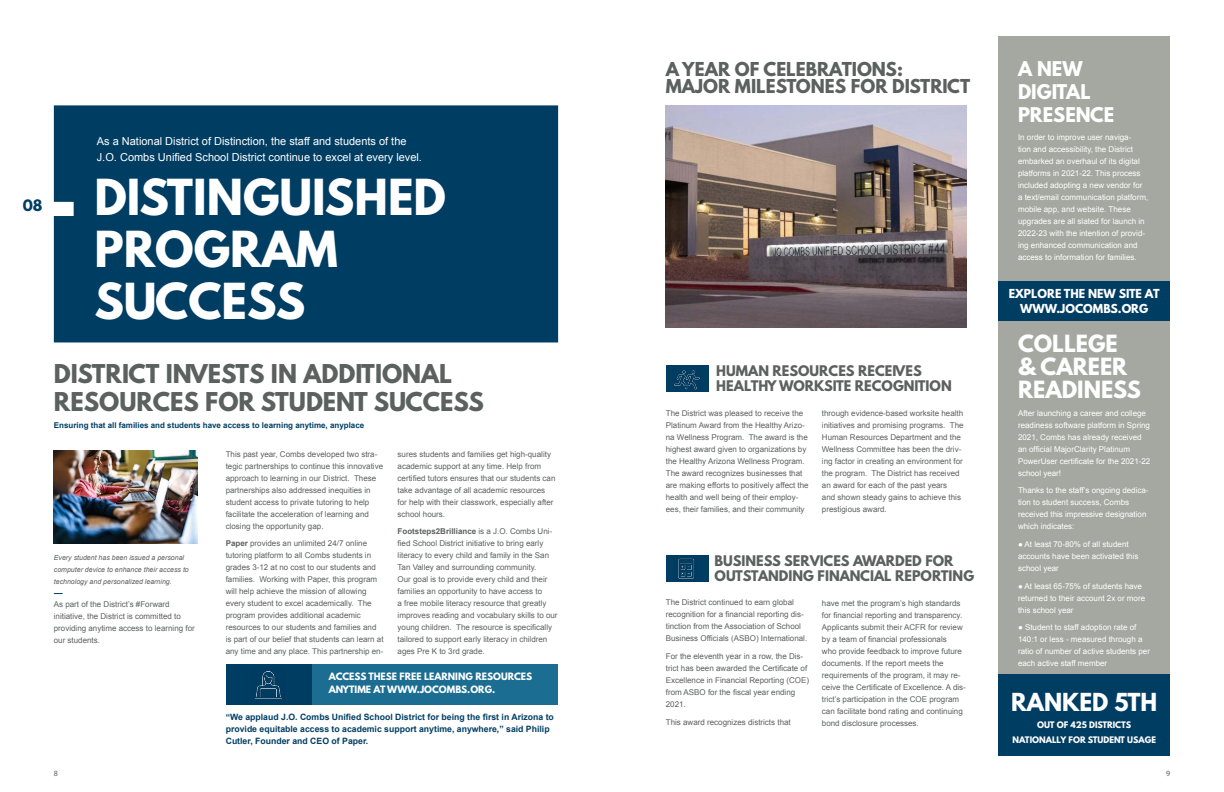
<style>
.page{position:relative;width:1224px;height:792px;background:#fff}
.page>*{position:absolute;margin:0;border:0;box-sizing:border-box;transform-origin:0 0}
.t1{font:700 44px/52px "League Spartan";color:#fff}
.t2{font:700 23px/28px "League Spartan";color:#5b615f}
.t3{font:700 22px "League Spartan";color:#fff}
.t4{font:700 21px/23px "League Spartan";color:#fff}
.t5{font:700 18px/23px "League Spartan";color:#fff}
.t6{font:700 17px/17px "League Spartan";color:#5b615f}
.t7{font:700 14px "League Spartan";color:#003d63}
.t8{font:700 13px/15px "League Spartan";color:#5b615f}
.t9{font:11px/16px "Arial";color:#fff}
.t10{font:700 11px/15px "League Spartan";color:#fff;text-align:center}
.t11{font:700 9px/13px "League Spartan";color:#fff}
.t12{font:700 8.7px/12px "Arial";color:#003d63}
.t13{font:8px/12px "Arial";color:#5b615f}
.t14{font:8px/12px "Arial";color:#fff}
.t15{font:700 8px "Arial";color:#003d63}
.t16{font:700 8px/15px "League Spartan";color:#fff;text-align:center}
.t17{font:8px "Myriad Pro";color:#5b615f}
.t18{font:italic 7px/12px "Arial";color:#5b615f}
.s1{font-weight:700}
</style>
<div class="page">
<div style="left:998px;top:36px;width:172px;height:720px;background:#a5a8a1"></div>
<div style="left:998px;top:674px;width:172px;height:82px;background:#003d63"></div>
<div style="left:666px;top:366px;width:43px;height:26px;background:#003d63"></div>
<div style="left:666px;top:555px;width:43px;height:27px;background:#003d63"></div>
<div style="left:312px;top:664px;width:246px;height:41px;background:#1b6d92"></div>
<div style="left:226px;top:664px;width:86px;height:41px;background:#003d63"></div>
<img style="left:666px;top:105px;width:301px;height:222px">
<img style="left:54px;top:451px;width:143px;height:93px">
<div style="left:54px;top:105px;width:504px;height:237px;background:#003d63"></div>
<div style="left:998px;top:281px;width:172px;height:40px;background:#003d63"></div>
<img style="left:254px;top:671px;width:28px;height:28px">
<img style="left:678px;top:558px;width:16px;height:21px">
<img style="left:673px;top:365px;width:29px;height:25px">
<h3 class="t7" style="left:23px;top:195px;width:21px">08</h3>
<h3 class="t9" style="left:97px;top:133px;width:327px">As a National District of Distinction, the staff and students of the<br>J.O. Combs Unified School District continue to excel at every level.</h3>
<h1 class="t1" style="left:94px;top:170px;width:353px">DISTINGUISHED<br>PROGRAM<br>SUCCESS</h1>
<h2 class="t2" style="left:54px;top:359px;width:432px">DISTRICT INVESTS IN ADDITIONAL<br>RESOURCES FOR STUDENT SUCCESS</h2>
<p class="t15" style="left:54px;top:420px;width:312px">Ensuring that all families and students have access to learning anytime, anyplace</p>
<p class="t18" style="left:54px;top:551px;width:137px">Every student has been issued a personal computer device to enhance their access to technology and personalized learning.</p>
<p class="t13" style="left:54px;top:598px;width:142px">As part of the District’s #Forward initiative, the District is committed to providing anytime access to learning for our students.</p>
<p class="t13" style="left:226px;top:448px;width:159px">This past year, Combs developed two stra&shy;tegic partnerships to continue this innovative approach to learning in our District. These partnerships also addressed inequities in student access to private tutoring to help facilitate the acceleration of learning and closing the opportunity gap.</p>
<p class="t13" style="left:226px;top:538px;width:159px"><span class="s1">Paper</span> provides an unlimited 24/7 online tutoring platform to all Combs students in grades 3-12 at no cost to our students and families. Working with Paper, this program will help achieve the mission of allowing every student to excel academically. The program provides additional academic resources to our students and families and is part of our belief that students can learn at any time and any place. This partnership en-</p>
<p class="t13" style="left:398px;top:448px;width:159px">sures students and families get high-quality academic support at any time. Help from certified tutors ensures that our students can take advantage of all academic resources for help with their classwork, especially after school hours.</p>
<p class="t13" style="left:398px;top:526px;width:162px"><span class="s1">Footsteps2Brilliance</span> is a J.O. Combs Uni&shy;fied School District initiative to bring early literacy to every child and family in the San Tan Valley and surrounding community.<br>Our goal is to provide every child and their families an opportunity to have access to<br>a free mobile literacy resource that greatly improves reading and vocabulary skills to our young children. The resource is specifically tailored to support early literacy in children ages Pre K to 3rd grade.</p>
<p class="t11" style="left:329px;top:670px;width:205px">ACCESS THESE FREE LEARNING RESOURCES<br>ANYTIME AT WWW.JOCOMBS.ORG.</p>
<p class="t12" style="left:226px;top:712px;width:330px">“We applaud J.O. Combs Unified School District for being the first in Arizona to provide equitable access to academic support anytime, anywhere,” said Philip<br>Cutler, Founder and CEO of Paper.</p>
<h3 class="t6" style="left:666px;top:60px;width:306px">A YEAR OF CELEBRATIONS:<br>MAJOR MILESTONES FOR DISTRICT</h3>
<h3 class="t8" style="left:716px;top:363px;width:237px">HUMAN RESOURCES RECEIVES<br>HEALTHY WORKSITE RECOGNITION</h3>
<p class="t13" style="left:666px;top:407px;width:144px">The District was pleased to receive the Platinum Award from the Healthy Arizo&shy;na Wellness Program. The award is the highest award given to organizations by the Healthy Arizona Wellness Program.<br>The award recognizes businesses that are making efforts to positively affect the health and well being of their employ&shy;ees, their families, and their community</p>
<p class="t13" style="left:822px;top:407px;width:143px">through evidence-based worksite health initiatives and promising programs. The Human Resources Department and the Wellness Committee has been the driv&shy;ing factor in creating an environment for the program. The District has received an award for each of the past years<br>and shown steady gains to achieve this prestigious award.</p>
<h3 class="t8" style="left:715px;top:553px;width:261px">BUSINESS SERVICES AWARDED FOR<br>OUTSTANDING FINANCIAL REPORTING</h3>
<p class="t13" style="left:666px;top:597px;width:143px">The District continued to earn global recognition for a financial reporting dis&shy;tinction from the Association of School Business Officials (ASBO) International.</p>
<p class="t13" style="left:666px;top:650px;width:145px">For the eleventh year in a row, the Dis&shy;trict has been awarded the Certificate of<br>Excellence in Financial Reporting (COE) from ASBO for the fiscal year ending<br>2021.</p>
<p class="t13" style="left:666px;top:716px;width:126px">This award recognizes districts that</p>
<p class="t13" style="left:822px;top:597px;width:146px">have met the program’s high standards for financial reporting and transparency.<br>Applicants submit their ACFR for review by a team of financial professionals<br>who provide feedback to improve future documents. If the report meets the requirements of the program, it may re&shy;ceive the Certificate of Excellence. A dis&shy;trict’s participation in the COE program can facilitate bond rating and continuing bond disclosure processes.</p>
<h3 class="t5" style="left:1018px;top:57px;width:98px">A NEW<br>DIGITAL<br>PRESENCE</h3>
<p class="t14" style="left:1018px;top:131px;width:132px">In order to improve user naviga-<br>tion and accessibility, the District embarked an overhaul of its digital platforms in 2021-22. This process included adopting a new vendor for a text/email communication platform, mobile app, and website. These upgrades are all slated for launch in 2022-23 with the intention of provid&shy;ing enhanced communication and access to information for families.</p>
<h3 class="t10" style="left:1009px;top:286px;width:152px">EXPLORE THE NEW SITE AT<br>WWW.JOCOMBS.ORG</h3>
<h3 class="t4" style="left:1018px;top:331px;width:125px">COLLEGE<br>&amp; CAREER<br>READINESS</h3>
<p class="t14" style="left:1018px;top:407px;width:134px">After launching a career and college readiness software platform in Spring<br>2021, Combs has already received an official MajorClarity Platinum<br>PowerUser certificate for the 2021-22 school year!</p>
<p class="t14" style="left:1018px;top:485px;width:132px">Thanks to the staff’s ongoing dedica&shy;tion to student success, Combs received this impressive designation which indicates:</p>
<p class="t14" style="left:1018px;top:538px;width:122px">● At least 70-80% of all student accounts have been activated this school year</p>
<p class="t14" style="left:1018px;top:580px;width:129px">● At least 65-75% of students have returned to their account 2x or more this school year</p>
<p class="t14" style="left:1018px;top:622px;width:134px">● Student to staff adoption rate of<br>140:1 or less - measured through a ratio of number of active students per each active staff member</p>
<h3 class="t3" style="left:1011px;top:685px;width:148px">RANKED 5TH</h3>
<p class="t16" style="left:1012px;top:718px;width:145px">OUT OF 425 DISTRICTS<br>NATIONALLY FOR STUDENT USAGE</p>
<p class="t17" style="left:54px;top:768px;width:6px">8</p>
<p class="t17" style="left:1166px;top:768px;width:6px">9</p>
</div>
